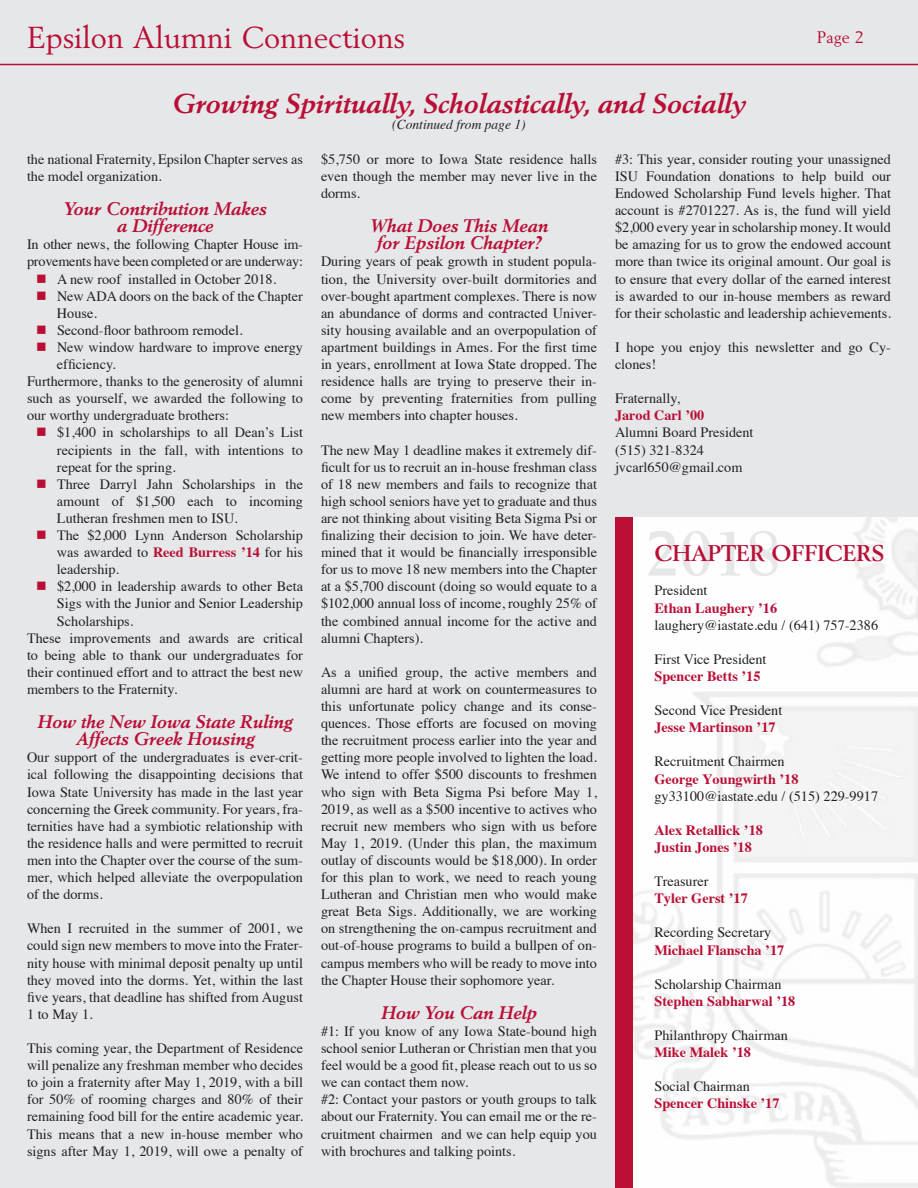
<style>
.page{position:relative;width:918px;height:1188px;background:#e6e7e9}
.page>*{position:absolute;margin:0;border:0;box-sizing:border-box;transform-origin:0 0}
.t1{font:30px "Berling LT Std";color:#b90f36}
.t2{font:italic 700 27px "Berling LT Std";color:#b90f36}
.t3{font:700 22.5px "Berling LT Std";color:#b90f36}
.t4{font:italic 700 18px/17.1px "Berling LT Std";color:#b90f36;text-align:center}
.t5{font:16.5px "Berling LT Std";color:#b90f36}
.t6{font:14.25px/17.1px "Times";color:#231f20;text-align:justify}
.t7{font:700 14.25px "Times";color:#b90f36}
.t8{font:italic 13.5px "Times";color:#231f20}
.s1{color:#b90f36}
.s2{font-weight:700;color:#b90f36}
</style>
<div class="page">
<hr style="left:0;top:64px;width:918px;height:1px;background:#b90f36">
<img style="left:633px;top:518px;width:285px;height:670px">
<div style="left:615px;top:518px;width:18px;height:670px;background:#b90f36"></div>
<svg style="left:648px;top:531px;width:130px;height:45px"></svg>
<p class="t1" style="left:27px;top:19px;width:379px">Epsilon Alumni Connections</p>
<p class="t5" style="left:817px;top:27px;width:49px">Page 2</p>
<p class="t2" style="left:172px;top:87px;width:575px">Growing Spiritually, Scholastically, and Socially</p>
<p class="t8" style="left:392px;top:113px;width:135px">(Continued from page 1)</p>
<p class="t6" style="left:27px;top:149px;width:277px">the national Fraternity, Epsilon Chapter serves as the model organization.</p>
<p class="t4" style="left:63px;top:200px;width:205px">Your Contribution Makes</p>
<p class="t4" style="left:117px;top:217px;width:98px">a Difference</p>
<p class="t6" style="left:27px;top:235px;width:278px">In other news, the following Chapter House im&shy;provements have been completed or are underway:</p>
<p class="t6" style="left:36px;top:269px;width:242px"><span class="s1">■</span> A new roof installed in October 2018.</p>
<p class="t6" style="left:57px;top:286px;width:248px;text-indent:-21px"><span class="s1">■</span> New ADA doors on the back of the Chapter<br>House.</p>
<p class="t6" style="left:36px;top:320px;width:208px"><span class="s1">■</span> Second-floor bathroom remodel.</p>
<p class="t6" style="left:57px;top:337px;width:248px;text-indent:-21px"><span class="s1">■</span> New window hardware to improve energy efficiency.</p>
<p class="t6" style="left:27px;top:372px;width:278px">Furthermore, thanks to the generosity of alumni such as yourself, we awarded the following to our worthy undergraduate brothers:</p>
<p class="t6" style="left:57px;top:423px;width:248px;text-indent:-21px"><span class="s1">■</span> $1,400 in scholarships to all Dean’s List recipients in the fall, with intentions to repeat for the spring.</p>
<p class="t6" style="left:57px;top:474px;width:248px;text-indent:-21px"><span class="s1">■</span> Three Darryl Jahn Scholarships in the amount of $1,500 each to incoming Lutheran freshmen men to ISU.</p>
<p class="t6" style="left:57px;top:525px;width:248px;text-indent:-21px"><span class="s1">■</span> The $2,000 Lynn Anderson Scholarship was awarded to <span class="s2">Reed Burress ’14</span> for his leadership.</p>
<p class="t6" style="left:57px;top:577px;width:248px;text-indent:-21px"><span class="s1">■</span> $2,000 in leadership awards to other Beta Sigs with the Junior and Senior Leadership Scholarships.</p>
<p class="t6" style="left:27px;top:628px;width:278px">These improvements and awards are critical to being able to thank our undergraduates for their continued effort and to attract the best new members to the Fraternity.</p>
<p class="t4" style="left:37px;top:713px;width:257px">How the New Iowa State Ruling<br>Affects Greek Housing</p>
<p class="t6" style="left:27px;top:748px;width:278px">Our support of the undergraduates is ever-crit&shy;ical following the disappointing decisions that Iowa State University has made in the last year concerning the Greek community. For years, fra&shy;ternities have had a symbiotic relationship with the residence halls and were permitted to recruit men into the Chapter over the course of the sum&shy;mer, which helped alleviate the overpopulation of the dorms.</p>
<p class="t6" style="left:27px;top:919px;width:278px">When I recruited in the summer of 2001, we could sign new members to move into the Frater&shy;nity house with minimal deposit penalty up until they moved into the dorms. Yet, within the last five years, that deadline has shifted from August 1 to May 1.</p>
<p class="t6" style="left:27px;top:1038px;width:278px">This coming year, the Department of Residence will penalize any freshman member who decides to join a fraternity after May 1, 2019, with a bill for 50% of rooming charges and 80% of their remaining food bill for the entire academic year.<br>This means that a new in-house member who signs after May 1, 2019, will owe a penalty of</p>
<p class="t6" style="left:321px;top:149px;width:278px">$5,750 or more to Iowa State residence halls even though the member may never live in the dorms.</p>
<p class="t4" style="left:370px;top:217px;width:180px">What Does This Mean</p>
<p class="t4" style="left:376px;top:234px;width:167px">for Epsilon Chapter?</p>
<p class="t6" style="left:321px;top:252px;width:278px">During years of peak growth in student popula&shy;tion, the University over-built dormitories and over-bought apartment complexes. There is now an abundance of dorms and contracted Univer&shy;sity housing available and an overpopulation of apartment buildings in Ames. For the first time in years, enrollment at Iowa State dropped. The residence halls are trying to preserve their in&shy;come by preventing fraternities from pulling new members into chapter houses.</p>
<p class="t6" style="left:321px;top:440px;width:278px">The new May 1 deadline makes it extremely dif&shy;ficult for us to recruit an in-house freshman class of 18 new members and fails to recognize that high school seniors have yet to graduate and thus are not thinking about visiting Beta Sigma Psi or finalizing their decision to join. We have deter&shy;mined that it would be financially irresponsible for us to move 18 new members into the Chapter at a $5,700 discount (doing so would equate to a $102,000 annual loss of income, roughly 25% of the combined annual income for the active and alumni Chapters).</p>
<p class="t6" style="left:321px;top:662px;width:278px">As a unified group, the active members and alumni are hard at work on countermeasures to this unfortunate policy change and its conse&shy;quences. Those efforts are focused on moving the recruitment process earlier into the year and getting more people involved to lighten the load.<br>We intend to offer $500 discounts to freshmen who sign with Beta Sigma Psi before May 1, 2019, as well as a $500 incentive to actives who recruit new members who sign with us before May 1, 2019. (Under this plan, the maximum outlay of discounts would be $18,000). In order for this plan to work, we need to reach young Lutheran and Christian men who would make great Beta Sigs. Additionally, we are working on strengthening the on-campus recruitment and out-of-house programs to build a bullpen of on&shy;campus members who will be ready to move into the Chapter House their sophomore year.</p>
<p class="t4" style="left:381px;top:1004px;width:157px">How You Can Help</p>
<p class="t6" style="left:321px;top:1021px;width:278px">#1: If you know of any Iowa State-bound high school senior Lutheran or Christian men that you feel would be a good fit, please reach out to us so we can contact them now.</p>
<p class="t6" style="left:321px;top:1090px;width:278px">#2: Contact your pastors or youth groups to talk about our Fraternity. You can email me or the re&shy;cruitment chairmen and we can help equip you with brochures and talking points.</p>
<p class="t6" style="left:615px;top:149px;width:278px">#3: This year, consider routing your unassigned ISU Foundation donations to help build our Endowed Scholarship Fund levels higher. That account is #2701227. As is, the fund will yield $2,000 every year in scholarship money. It would be amazing for us to grow the endowed account more than twice its original amount. Our goal is to ensure that every dollar of the earned interest is awarded to our in-house members as reward for their scholastic and leadership achievements.</p>
<p class="t6" style="left:615px;top:337px;width:277px">I hope you enjoy this newsletter and go Cy&shy;clones!</p>
<p class="t6" style="left:615px;top:389px;width:67px">Fraternally,</p>
<p class="t7" style="left:615px;top:402px;width:91px">Jarod Carl ’00</p>
<p class="t6" style="left:615px;top:423px;width:140px">Alumni Board President</p>
<p class="t6" style="left:615px;top:440px;width:91px">(515) 321-8324</p>
<p class="t6" style="left:615px;top:457px;width:129px">jvcarl650@gmail.com</p>
<p class="t3" style="left:654px;top:540px;width:231px">CHAPTER OFFICERS</p>
<p class="t6" style="left:654px;top:581px;width:55px">President</p>
<p class="t7" style="left:654px;top:594px;width:124px">Ethan Laughery ’16</p>
<p class="t6" style="left:654px;top:615px;width:225px">laughery@iastate.edu / (641) 757-2386</p>
<p class="t6" style="left:654px;top:649px;width:114px">First Vice President</p>
<p class="t7" style="left:654px;top:663px;width:108px">Spencer Betts ’15</p>
<p class="t6" style="left:654px;top:701px;width:129px">Second Vice President</p>
<p class="t7" style="left:654px;top:714px;width:123px">Jesse Martinson ’17</p>
<p class="t6" style="left:654px;top:752px;width:132px">Recruitment Chairmen</p>
<p class="t7" style="left:654px;top:765px;width:146px">George Youngwirth ’18</p>
<p class="t6" style="left:654px;top:786px;width:225px">gy33100@iastate.edu / (515) 229-9917</p>
<p class="t7" style="left:654px;top:816px;width:110px">Alex Retallick ’18</p>
<p class="t7" style="left:654px;top:834px;width:99px">Justin Jones ’18</p>
<p class="t6" style="left:654px;top:872px;width:56px">Treasurer</p>
<p class="t7" style="left:654px;top:885px;width:95px">Tyler Gerst ’17</p>
<p class="t6" style="left:654px;top:923px;width:118px">Recording Secretary</p>
<p class="t7" style="left:654px;top:936px;width:131px">Michael Flanscha ’17</p>
<p class="t6" style="left:654px;top:974px;width:129px">Scholarship Chairman</p>
<p class="t7" style="left:654px;top:987px;width:142px">Stephen Sabharwal ’18</p>
<p class="t6" style="left:654px;top:1026px;width:135px">Philanthropy Chairman</p>
<p class="t7" style="left:654px;top:1039px;width:98px">Mike Malek ’18</p>
<p class="t6" style="left:654px;top:1077px;width:97px">Social Chairman</p>
<p class="t7" style="left:654px;top:1090px;width:127px">Spencer Chinske ’17</p>
</div>
